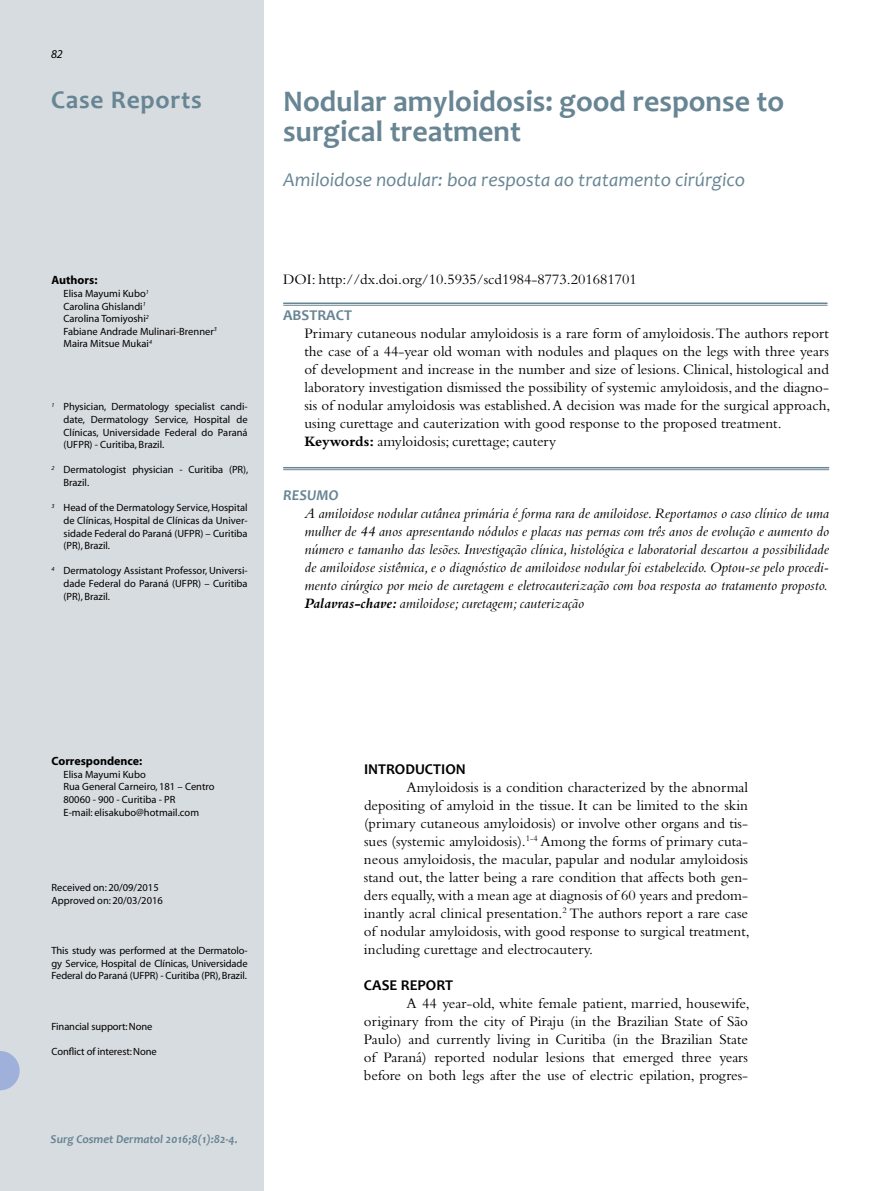
<style>
.page{position:relative;width:893px;height:1191px;background:#fff}
.page>*{position:absolute;margin:0;border:0;box-sizing:border-box;transform-origin:0 0}
.t1{font:700 30px/30px "Candara";color:#688594}
.t2{font:700 25.5px "Candara";letter-spacing:.03em;color:#688594}
.t3{font:italic 19.5px "Candara";color:#688594}
.t4{font:15px/18px "Bembo";color:#000;text-align:justify}
.t5{font:italic 15px/18px "Bembo";color:#000;text-align:justify}
.t6{font:700 15px "Candara";color:#000}
.t7{font:700 15px "Candara";color:#688594}
.t8{font:italic 700 15px "Candara";color:#688594}
.t9{font:italic 700 12px "Candara";color:#688594}
.t10{font:700 12px "Myriad";color:#000}
.t11{font:italic 12px "Myriad";color:#000}
.t12{font:10.5px/12.6px "Myriad";color:#000}
.s1{font-weight:700}
</style>
<div class="page">
<div style="left:0;top:0;width:263px;height:1191px;background:#d7dce0"></div>
<hr style="left:283px;top:302px;width:544px;height:2px;background:#688594">
<hr style="left:283px;top:305px;width:544px;height:1px;background:#688594">
<hr style="left:283px;top:467px;width:546px;height:1px;background:#688594">
<hr style="left:283px;top:469px;width:546px;height:1px;background:#688594">
<svg style="left:0;top:1051px;width:20px;height:39px"></svg>
<p class="t11" style="left:51px;top:48px;width:13px">82</p>
<h2 class="t2" style="left:51px;top:83px;width:152px">Case Reports</h2>
<p class="t10" style="left:52px;top:274px;width:47px">Authors:</p>
<p class="t12" style="left:64px;top:288px;width:155px">Elisa Mayumi Kubo<sup>1<br></sup>Carolina Ghislandi<sup>1<br></sup>Carolina Tomiyoshi<sup>2<br></sup>Fabiane Andrade Mulinari-Brenner<sup>3<br></sup>Maira Mitsue Mukai<sup>4</sup></p>
<p class="t12" style="left:64px;top:401px;width:186px;text-align:justify;text-indent:-12px"><sup>1</sup> Physician, Dermatology specialist candi&shy;date, Dermatology Service, Hospital de Clínicas, Universidade Federal do Paraná (UFPR) - Curitiba, Brazil.</p>
<p class="t12" style="left:64px;top:464px;width:186px;text-indent:-12px"><sup>2</sup> Dermatologist physician - Curitiba (PR),<br>Brazil.</p>
<p class="t12" style="left:64px;top:502px;width:186px;text-align:justify;text-indent:-12px"><sup>3</sup> Head of the Dermatology Service, Hospital de Clínicas, Hospital de Clínicas da Univer&shy;sidade Federal do Paraná (UFPR) – Curitiba (PR), Brazil.</p>
<p class="t12" style="left:64px;top:565px;width:186px;text-align:justify;text-indent:-12px"><sup>4</sup> Dermatology Assistant Professor, Universi&shy;dade Federal do Paraná (UFPR) – Curitiba (PR), Brazil.</p>
<h1 class="t1" style="left:283px;top:86px;width:503px">Nodular amyloidosis: good response to surgical treatment</h1>
<h3 class="t3" style="left:283px;top:167px;width:463px">Amiloidose nodular: boa resposta ao tratamento cirúrgico</h3>
<p class="t4" style="left:283px;top:270px;width:355px">DOI: http://dx.doi.org/10.5935/scd1984-8773.201681701</p>
<p class="t7" style="left:283px;top:305px;width:70px">ABSTRACT</p>
<p class="t4" style="left:304px;top:324px;width:527px;text-align:left">Primary cutaneous nodular amyloidosis is a rare form of amyloidosis. The authors report the case of a 44-year old woman with nodules and plaques on the legs with three years of development and increase in the number and size of lesions. Clinical, histological and laboratory investigation dismissed the possibility of systemic amyloidosis, and the diagno&shy;sis of nodular amyloidosis was established. A decision was made for the surgical approach, using curettage and cauterization with good response to the proposed treatment.<br><span class="s1">Keywords:</span> amyloidosis; curettage; cautery</p>
<p class="t8" style="left:283px;top:485px;width:57px">RESUMO</p>
<p class="t5" style="left:304px;top:504px;width:526px">A amiloidose nodular cutânea primária é forma rara de amiloidose. Reportamos o caso clínico de uma mulher de 44 anos apresentando nódulos e placas nas pernas com três anos de evolução e aumento do número e tamanho das lesões. Investigação clínica, histológica e laboratorial descartou a possibilidade de amiloidose sistêmica, e o diagnóstico de amiloidose nodular foi estabelecido. Optou-se pelo procedi&shy;mento cirúrgico por meio de curetagem e eletrocauterização com boa resposta ao tratamento proposto.<br><span class="s1">Palavras-chave:</span> amiloidose; curetagem; cauterização</p>
<p class="t10" style="left:52px;top:755px;width:92px">Correspondence:</p>
<p class="t12" style="left:64px;top:768px;width:153px">Elisa Mayumi Kubo<br>Rua General Carneiro, 181 – Centro<br>80060 - 900 - Curitiba - PR<br>E-mail: elisakubo@hotmail.com</p>
<p class="t12" style="left:52px;top:882px;width:113px">Received on: 20/09/2015<br>Approved on: 20/03/2016</p>
<p class="t12" style="left:52px;top:945px;width:198px;text-align:justify">This study was performed at the Dermatolo&shy;gy Service, Hospital de Clínicas, Universidade Federal do Paraná (UFPR) - Curitiba (PR), Brazil.</p>
<p class="t12" style="left:52px;top:1020px;width:102px">Financial support: None</p>
<p class="t12" style="left:52px;top:1045px;width:107px">Conflict of interest: None</p>
<p class="t9" style="left:51px;top:1131px;width:189px">Surg Cosmet Dermatol 2016;8(1):82-4.</p>
<p class="t6" style="left:364px;top:760px;width:103px">INTRODUCTION</p>
<p class="t4" style="left:364px;top:778px;width:387px;text-indent:43px">Amyloidosis is a condition characterized by the abnormal depositing of amyloid in the tissue. It can be limited to the skin (primary cutaneous amyloidosis) or involve other organs and tis&shy;sues (systemic amyloidosis).<sup>1-4</sup> Among the forms of primary cuta&shy;neous amyloidosis, the macular, papular and nodular amyloidosis stand out, the latter being a rare condition that affects both gen&shy;ders equally, with a mean age at diagnosis of 60 years and predom&shy;inantly acral clinical presentation.<sup>2</sup> The authors report a rare case of nodular amyloidosis, with good response to surgical treatment, including curettage and electrocautery.</p>
<p class="t6" style="left:364px;top:976px;width:91px">CASE REPORT</p>
<p class="t4" style="left:364px;top:994px;width:387px;text-indent:43px">A 44 year-old, white female patient, married, housewife, originary from the city of Piraju (in the Brazilian State of São Paulo) and currently living in Curitiba (in the Brazilian State of Paraná) reported nodular lesions that emerged three years before on both legs after the use of electric epilation, progres-</p>
</div>
